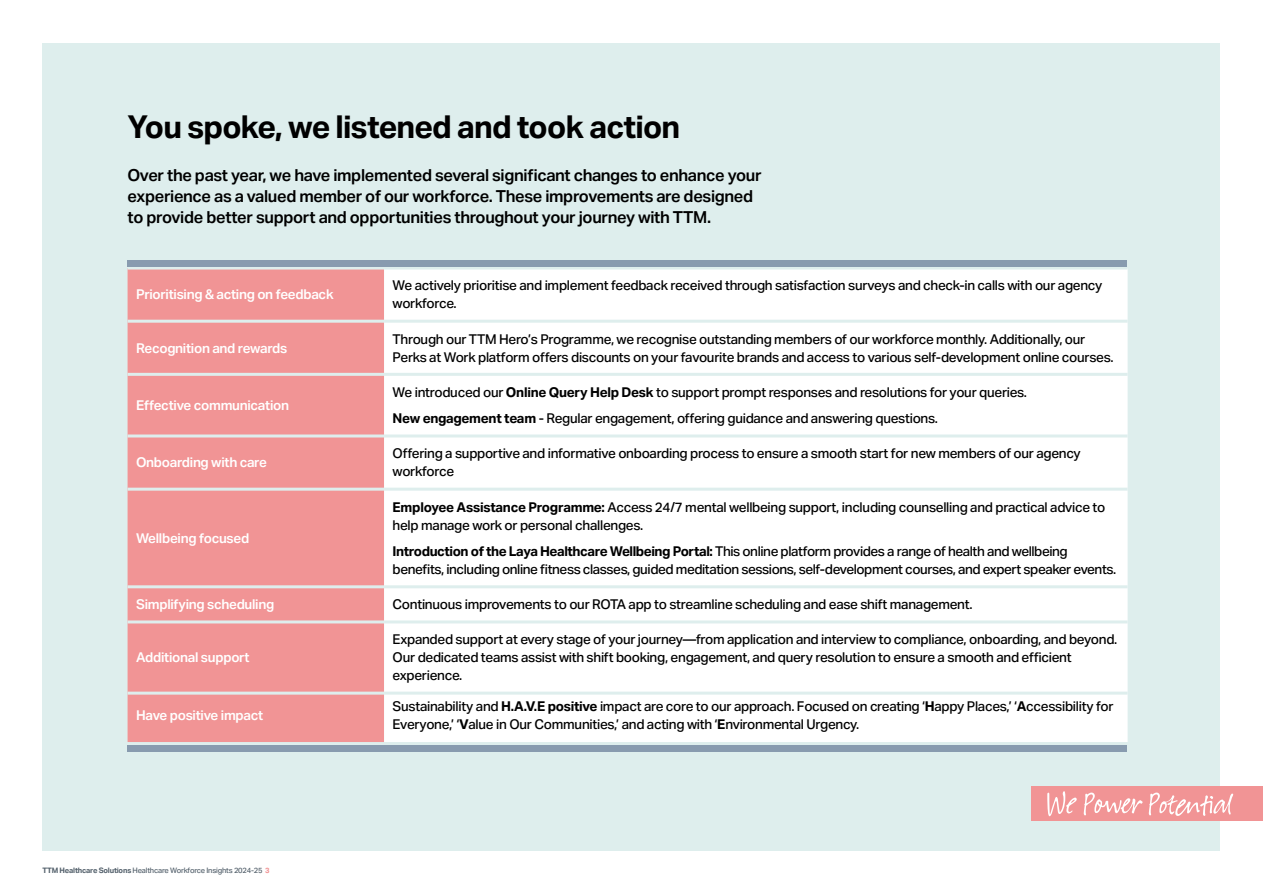
<style>
.page{position:relative;width:1263px;height:893px;background:#fff}
.page>*{position:absolute;margin:0;border:0;box-sizing:border-box;transform-origin:0 0}
.t1{font:700 31.5px "Aktiv Grotesk";letter-spacing:-.025em;color:#000}
.t2{font:600 16.5px/21px "Aktiv Grotesk";letter-spacing:-.02em;color:#000}
.t3{font:500 13.5px/18px "Aktiv Grotesk";letter-spacing:-.02em;color:#000}
.t4{font:600 13.5px "Aktiv Grotesk";letter-spacing:-.02em;color:#fff}
.t5{font:500 7.5px "Aktiv Grotesk";letter-spacing:-.025em;color:#54616c}
.s1{font-weight:700}
.s2{font-weight:700;color:#f19495}
</style>
<div class="page">
<div style="left:43px;top:43px;width:1177px;height:807px;background:#deeeed"></div>
<div style="left:1031px;top:787px;width:232px;height:34px;background:#f19495"></div>
<svg style="left:1047px;top:791px;width:186px;height:25px"></svg>
<div style="left:128px;top:270px;width:256px;height:472px;background:#f19495"></div>
<div style="left:384px;top:270px;width:743px;height:472px;background:#fff"></div>
<hr style="left:128px;top:320px;width:256px;height:3px;background:#deeeed">
<hr style="left:384px;top:320px;width:743px;height:3px;background:#deeeed">
<hr style="left:128px;top:373px;width:256px;height:3px;background:#deeeed">
<hr style="left:384px;top:373px;width:743px;height:3px;background:#deeeed">
<hr style="left:128px;top:434px;width:256px;height:3px;background:#deeeed">
<hr style="left:384px;top:434px;width:743px;height:3px;background:#deeeed">
<hr style="left:128px;top:488px;width:256px;height:3px;background:#deeeed">
<hr style="left:384px;top:488px;width:743px;height:3px;background:#deeeed">
<hr style="left:128px;top:585px;width:256px;height:3px;background:#deeeed">
<hr style="left:384px;top:585px;width:743px;height:3px;background:#deeeed">
<hr style="left:128px;top:620px;width:256px;height:3px;background:#deeeed">
<hr style="left:384px;top:620px;width:743px;height:3px;background:#deeeed">
<hr style="left:128px;top:692px;width:256px;height:3px;background:#deeeed">
<hr style="left:384px;top:692px;width:743px;height:3px;background:#deeeed">
<div style="left:128px;top:745px;width:999px;height:7px;background:#889baf"></div>
<div style="left:128px;top:260px;width:999px;height:7px;background:#889baf"></div>
<h1 class="t1" style="left:128px;top:109px;width:554px">You spoke, we listened and took action</h1>
<p class="t2" style="left:128px;top:164px;width:635px">Over the past year, we have implemented several significant changes to enhance your experience as a valued member of our workforce. These improvements are designed to provide better support and opportunities throughout your journey with TTM.</p>
<p class="t4" style="left:136px;top:287px;width:199px">Prioritising &amp; acting on feedback</p>
<p class="t3" style="left:393px;top:277px;width:711px">We actively prioritise and implement feedback received through satisfaction surveys and check-in calls with our agency workforce.</p>
<p class="t4" style="left:136px;top:340px;width:153px">Recognition and rewards</p>
<p class="t3" style="left:393px;top:330px;width:722px">Through our TTM Hero’s Programme, we recognise outstanding members of our workforce monthly. Additionally, our<br>Perks at Work platform offers discounts on your favourite brands and access to various self-development online courses.</p>
<p class="t4" style="left:136px;top:397px;width:154px">Effective communication</p>
<p class="t3" style="left:393px;top:379px;width:636px;line-height:26.5px">We introduced our <span class="s1">Online Query Help Desk</span> to support prompt responses and resolutions for your queries.<br><span class="s1">New engagement team</span> - Regular engagement, offering guidance and answering questions.</p>
<p class="t4" style="left:136px;top:455px;width:132px">Onboarding with care</p>
<p class="t3" style="left:393px;top:445px;width:690px">Offering a supportive and informative onboarding process to ensure a smooth start for new members of our agency workforce</p>
<p class="t4" style="left:136px;top:530px;width:115px">Wellbeing focused</p>
<p class="t3" style="left:393px;top:498px;width:714px"><span class="s1">Employee Assistance Programme:</span> Access 24/7 mental wellbeing support, including counselling and practical advice to help manage work or personal challenges.</p>
<p class="t3" style="left:393px;top:542px;width:725px"><span class="s1">Introduction of the Laya Healthcare Wellbeing Portal:</span> This online platform provides a range of health and wellbeing benefits, including online fitness classes, guided meditation sessions, self-development courses, and expert speaker events.</p>
<p class="t4" style="left:136px;top:597px;width:140px">Simplifying scheduling</p>
<p class="t3" style="left:393px;top:595px;width:581px">Continuous improvements to our ROTA app to streamline scheduling and ease shift management.</p>
<p class="t4" style="left:136px;top:650px;width:115px">Additional support</p>
<p class="t3" style="left:393px;top:631px;width:726px">Expanded support at every stage of your journey—from application and interview to compliance, onboarding, and beyond.<br>Our dedicated teams assist with shift booking, engagement, and query resolution to ensure a smooth and efficient experience.</p>
<p class="t4" style="left:136px;top:708px;width:129px">Have positive impact</p>
<p class="t3" style="left:393px;top:697px;width:722px">Sustainability and <span class="s1">H.A.V.E positive</span> impact are core to our approach. Focused on creating ‘<span class="s1">H</span>appy Places,’ ‘<span class="s1">A</span>ccessibility for<br>Everyone,’ ‘<span class="s1">V</span>alue in Our Communities,’ and acting with ‘<span class="s1">E</span>nvironmental Urgency.</p>
<p class="t5" style="left:43px;top:866px;width:229px"><span class="s1">TTM Healthcare Solutions</span> Healthcare Workforce Insights 2024-25 <span class="s2">3</span></p>
</div>
